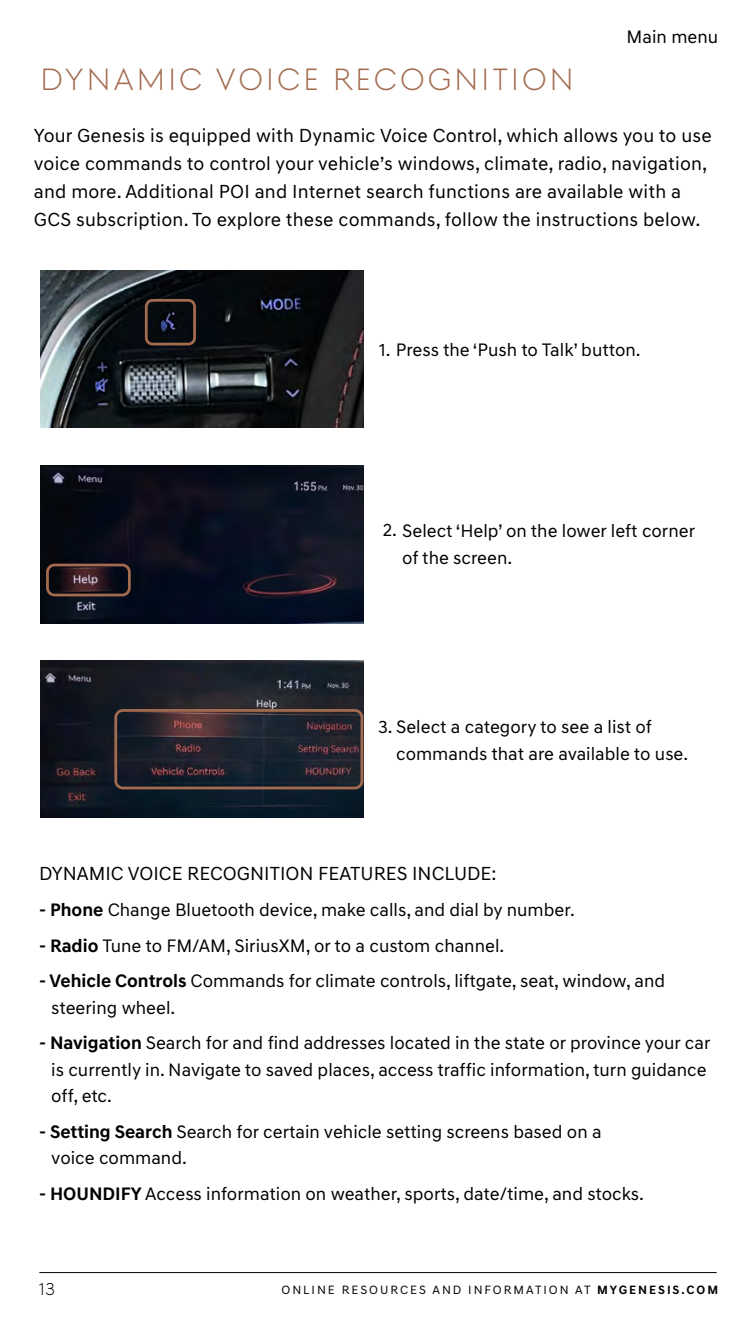
<style>
.page{position:relative;width:756px;height:1323px;background:#fff}
.page>*{position:absolute;margin:0;border:0;box-sizing:border-box;transform-origin:0 0}
.t1{font:300 31.5px "Genesis Sans Head";letter-spacing:.1em;color:#a36b4f}
.t2{font:19.25px/28px "Hyundai Sans Text";letter-spacing:.01em;color:#000}
.t3{font:19.25px "Genesis Sans Text";color:#000}
.t4{font:18.38px/26.2px "Genesis Sans Text";color:#000}
.t5{font:300 17.5px "Genesis Sans Head";color:#000}
.t6{font:12.25px "Genesis Sans Text";letter-spacing:.16em;color:#000}
.s1{font-weight:700}
</style>
<div class="page">
<hr style="left:40px;top:1272px;width:676px;height:1px;background:#000">
<img style="left:40px;top:660px;width:323px;height:158px">
<div style="left:114px;top:709px;width:249px;height:80px;border:3px solid #a36b4f;border-radius:7px"></div>
<img style="left:40px;top:466px;width:323px;height:157px">
<div style="left:46px;top:564px;width:85px;height:32px;border:3px solid #a36b4f;border-radius:7px"></div>
<img style="left:40px;top:270px;width:323px;height:158px">
<div style="left:145px;top:299px;width:51px;height:46px;border:3px solid #a36b4f;border-radius:6px"></div>
<p class="t4" style="left:627px;top:23px;width:93px">Main menu</p>
<h1 class="t1" style="left:40px;top:62px;width:535px">DYNAMIC VOICE RECOGNITION</h1>
<p class="t2" style="left:34px;top:122px;width:679px">Your Genesis is equipped with Dynamic Voice Control, which allows you to use voice commands to control your vehicle’s windows, climate, radio, navigation, and more. Additional POI and Internet search functions are available with a GCS subscription. To explore these commands, follow the instructions below.</p>
<p class="t4" style="left:379px;top:336px;width:263px">1. Press the ‘Push to Talk’ button.</p>
<p class="t4" style="left:402px;top:518px;width:294px;text-indent:-19px">2. Select ‘Help’ on the lower left corner of the screen.</p>
<p class="t4" style="left:396px;top:714px;width:294px;text-indent:-18px">3. Select a category to see a list of commands that are available to use.</p>
<p class="t3" style="left:39px;top:862px;width:459px">DYNAMIC VOICE RECOGNITION FEATURES INCLUDE:</p>
<p class="t4" style="left:39px;top:896px;width:537px"><span class="s1">- Phone</span> Change Bluetooth device, make calls, and dial by number.</p>
<p class="t4" style="left:39px;top:932px;width:467px"><span class="s1">- Radio</span> Tune to FM/AM, SiriusXM, or to a custom channel.</p>
<p class="t4" style="left:51px;top:968px;width:615px;text-indent:-12px"><span class="s1">- Vehicle Controls</span> Commands for climate controls, liftgate, seat, window, and steering wheel.</p>
<p class="t4" style="left:51px;top:1030px;width:661px;text-indent:-12px"><span class="s1">- Navigation</span> Search for and find addresses located in the state or province your car is currently in. Navigate to saved places, access traffic information, turn guidance off, etc.</p>
<p class="t4" style="left:51px;top:1118px;width:552px;text-indent:-12px"><span class="s1">- Setting Search</span> Search for certain vehicle setting screens based on a voice command.</p>
<p class="t4" style="left:39px;top:1180px;width:606px"><span class="s1">- HOUNDIFY</span> Access information on weather, sports, date/time, and stocks.</p>
<p class="t5" style="left:39px;top:1279px;width:18px">13</p>
<p class="t6" style="left:282px;top:1282px;width:438px">ONLINE RESOURCES AND INFORMATION AT <span class="s1">MYGENESIS.COM</span></p>
</div>
